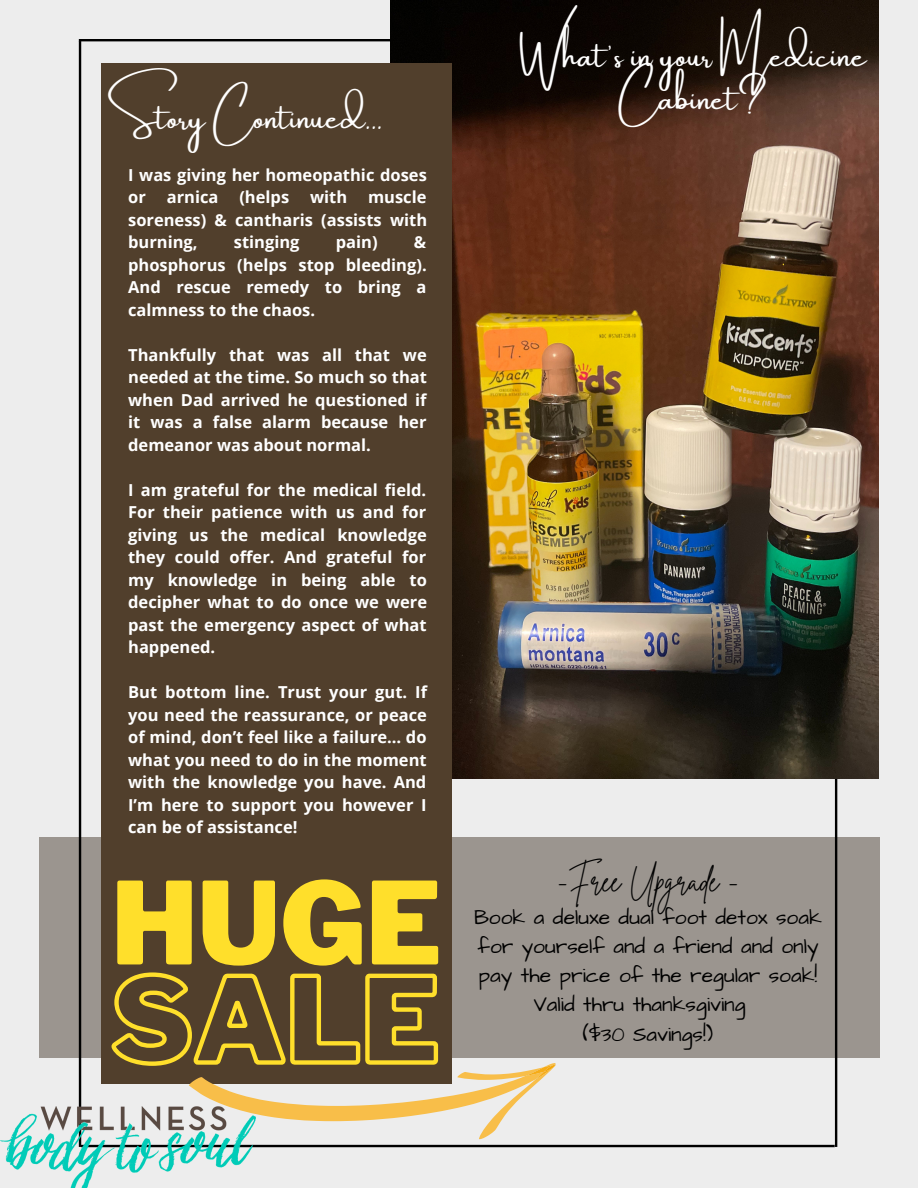
<style>
.page{position:relative;width:918px;height:1188px;background:#ededed}
.page>*{position:absolute;margin:0;border:0;box-sizing:border-box;transform-origin:0 0}
.t1{font:900 113.1px "Libre Franklin";color:#ffdf2b}
.t2{font:31.5px/43.8px "Amsterdam One";color:#fff;text-align:center}
.t3{font:30px "Brittany Signature";color:#000}
.t4{font:21px "Architects Daughter";color:#000}
.t5{font:700 16.5px/22.5px "Open Sans";color:#fff;text-align:justify}
</style>
<div class="page">
<div style="left:39px;top:837px;width:840px;height:221px;background:#9b958f"></div>
<hr style="left:835px;top:393px;width:2px;height:754px;background:#000">
<img style="left:390px;top:0;width:488px;height:779px">
<hr style="left:79px;top:41px;width:2px;height:1106px;background:#000">
<div style="left:101px;top:64px;width:351px;height:1020px;background:#513f2c"></div>
<hr style="left:79px;top:39px;width:311px;height:2px;background:#000">
<hr style="left:81px;top:1145px;width:754px;height:2px;background:#000">
<img style="left:0;top:1106px;width:256px;height:82px">
<svg style="left:109px;top:972px;width:447px;height:167px"></svg>
<h2 class="t2" style="left:107px;top:98px;width:277px">Story Continued...</h2>
<p class="t5" style="left:128px;top:163px;width:300px">I was giving her homeopathic doses or</p>
<p class="t5" style="left:128px;top:186px;width:301px;text-indent:240px">muscle soreness) &amp; cantharis (assists with burning,</p>
<p class="t5" style="left:167px;top:186px;width:53px">arnica</p>
<p class="t5" style="left:239px;top:186px;width:51px">(helps</p>
<p class="t5" style="left:310px;top:186px;width:39px">with</p>
<p class="t5" style="left:234px;top:231px;width:67px">stinging</p>
<p class="t5" style="left:336px;top:231px;width:43px">pain)</p>
<p class="t5" style="left:128px;top:231px;width:300px;text-indent:286px">&amp; phosphorus (helps stop bleeding).<br>And rescue remedy to bring a calmness to the chaos.</p>
<p class="t5" style="left:128px;top:343px;width:300px">Thankfully that was all that we needed at the time. So much so that when Dad arrived he questioned if it was a false alarm because her demeanor was about normal.</p>
<p class="t5" style="left:128px;top:478px;width:301px">I am grateful for the medical field.<br>For their patience with us and for giving us the medical knowledge they could offer. And grateful for my knowledge in being able to decipher what to do once we were past the emergency aspect of what happened.</p>
<p class="t5" style="left:128px;top:681px;width:300px">But bottom line. Trust your gut. If you need the reassurance, or peace of mind, don’t feel like a failure… do what you need to do in the moment with the knowledge you have. And I’m here to support you however I can be of assistance!</p>
<h1 class="t1" style="left:111px;top:855px;width:332px">HUGE</h1>
<h2 class="t2" style="left:519px;top:35px;width:349px">What's in your Medicine<br>Cabinet?</h2>
<h3 class="t3" style="left:558px;top:861px;width:183px">-Free Upgrade -</h3>
<p class="t4" style="left:474px;top:903px;width:349px">Book a deluxe dual foot detox soak</p>
<p class="t4" style="left:478px;top:932px;width:342px">for yourself and a friend and only</p>
<p class="t4" style="left:479px;top:961px;width:340px">pay the price of the regular soak!</p>
<p class="t4" style="left:534px;top:991px;width:213px">Valid thru thanksgiving</p>
<p class="t4" style="left:583px;top:1020px;width:132px">($30 Savings!)</p>
</div>
